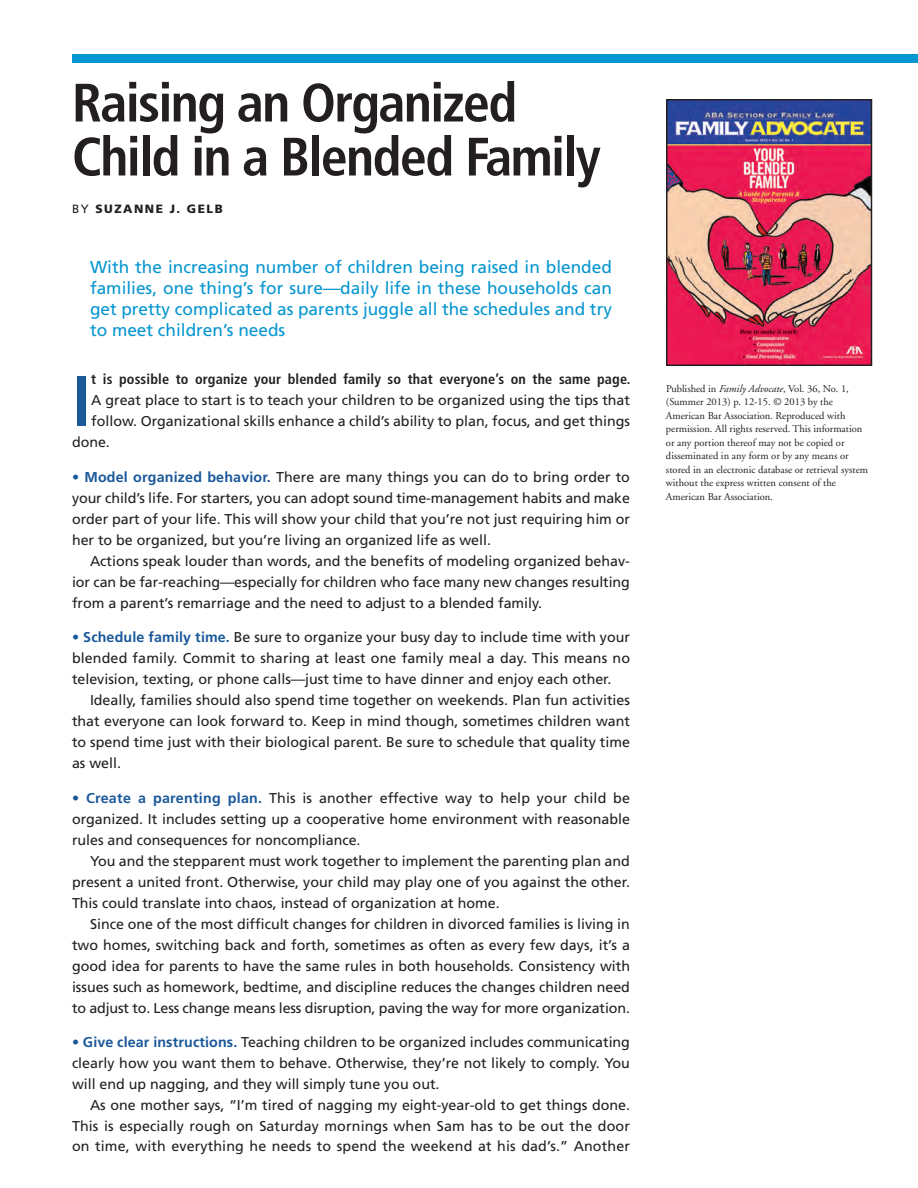
<style>
.page{position:relative;width:918px;height:1188px;background:#fff}
.page>*{position:absolute;margin:0;border:0;box-sizing:border-box;transform-origin:0 0}
.t1{font:700 condensed 70.2px "Frutiger LT";color:#1a5899}
.t2{font:700 condensed 54px/54px "Frutiger LT";letter-spacing:-.03em;color:#231f20}
.t3{font:17.25px/21px "Frutiger LT";color:#0696d1;text-align:justify}
.t4{font:14.25px/21px "Frutiger LT";color:#231f20;text-align:justify}
.t5{font:700 condensed 14.25px "Frutiger LT";letter-spacing:.01em;color:#231f20}
.t6{font:900 12px "Frutiger LT";letter-spacing:.125em;color:#231f20}
.t7{font:10.5px/13.5px "Adobe Garamond";color:#231f20}
.s1{font-weight:400}
.s2{font-weight:700;color:#1a5899}
.s3{font-style:italic}
</style>
<div class="page">
<div style="left:72px;top:54px;width:846px;height:9px;background:#0696d1"></div>
<img style="left:669px;top:102px;width:200px;height:261px">
<div style="left:666px;top:99px;width:206px;height:267px;border:2px solid #231f20"></div>
<h2 class="t2" style="left:72px;top:80px;width:530px">Raising an Organized<br>Child in a Blended Family</h2>
<p class="t6" style="left:72px;top:204px;width:152px"><span class="s1">BY</span> SUZANNE J. GELB</p>
<p class="t3" style="left:90px;top:258px;width:524px">With the increasing number of children being raised in blended families, one thing’s for sure—daily life in these households can get pretty complicated as parents juggle all the schedules and try to meet children’s needs</p>
<h1 class="t1" style="left:72px;top:373px;width:21px">I</h1>
<p class="t5" style="left:91px;top:373px;width:541px">t is possible to organize your blended family so that everyone’s on the same page.</p>
<p class="t4" style="left:91px;top:391px;width:540px">A great place to start is to teach your children to be organized using the tips that</p>
<p class="t4" style="left:91px;top:412px;width:540px">follow. Organizational skills enhance a child’s ability to plan, focus, and get things</p>
<p class="t4" style="left:72px;top:433px;width:39px">done.</p>
<p class="t4" style="left:72px;top:467px;width:560px"><span class="s2">• Model organized behavior.</span> There are many things you can do to bring order to your child’s life. For starters, you can adopt sound time-management habits and make order part of your life. This will show your child that you’re not just requiring him or her to be organized, but you’re living an organized life as well.</p>
<p class="t4" style="left:72px;top:551px;width:560px;text-indent:18px">Actions speak louder than words, and the benefits of modeling organized behav&shy;ior can be far-reaching––especially for children who face many new changes resulting from a parent’s remarriage and the need to adjust to a blended family.</p>
<p class="t4" style="left:72px;top:628px;width:560px"><span class="s2">• Schedule family time.</span> Be sure to organize your busy day to include time with your blended family. Commit to sharing at least one family meal a day. This means no television, texting, or phone calls––just time to have dinner and enjoy each other.</p>
<p class="t4" style="left:72px;top:691px;width:560px;text-indent:18px">Ideally, families should also spend time together on weekends. Plan fun activities that everyone can look forward to. Keep in mind though, sometimes children want to spend time just with their biological parent. Be sure to schedule that quality time as well.</p>
<p class="t4" style="left:72px;top:788px;width:560px"><span class="s2">• Create a parenting plan.</span> This is another effective way to help your child be organized. It includes setting up a cooperative home environment with reasonable rules and consequences for noncompliance.</p>
<p class="t4" style="left:72px;top:851px;width:560px;text-indent:18px">You and the stepparent must work together to implement the parenting plan and present a united front. Otherwise, your child may play one of you against the other.<br>This could translate into chaos, instead of organization at home.</p>
<p class="t4" style="left:72px;top:914px;width:560px;text-indent:18px">Since one of the most difficult changes for children in divorced families is living in two homes, switching back and forth, sometimes as often as every few days, it’s a good idea for parents to have the same rules in both households. Consistency with issues such as homework, bedtime, and discipline reduces the changes children need to adjust to. Less change means less disruption, paving the way for more organization.</p>
<p class="t4" style="left:72px;top:1033px;width:560px"><span class="s2">• Give clear instructions.</span> Teaching children to be organized includes communicating clearly how you want them to behave. Otherwise, they’re not likely to comply. You will end up nagging, and they will simply tune you out.</p>
<p class="t4" style="left:72px;top:1096px;width:560px;text-indent:18px">As one mother says, “I’m tired of nagging my eight-year-old to get things done.<br>This is especially rough on Saturday mornings when Sam has to be out the door on time, with everything he needs to spend the weekend at his dad’s.” Another</p>
<p class="t7" style="left:666px;top:382px;width:204px">Published in <span class="s3">Family Advocate</span>, Vol. 36, No. 1, (Summer 2013) p. 12-15. © 2013 by the American Bar Association. Reproduced with permission. All rights reserved. This information or any portion thereof may not be copied or disseminated in any form or by any means or stored in an electronic database or retrieval system without the express written consent of the American Bar Association.</p>
</div>
